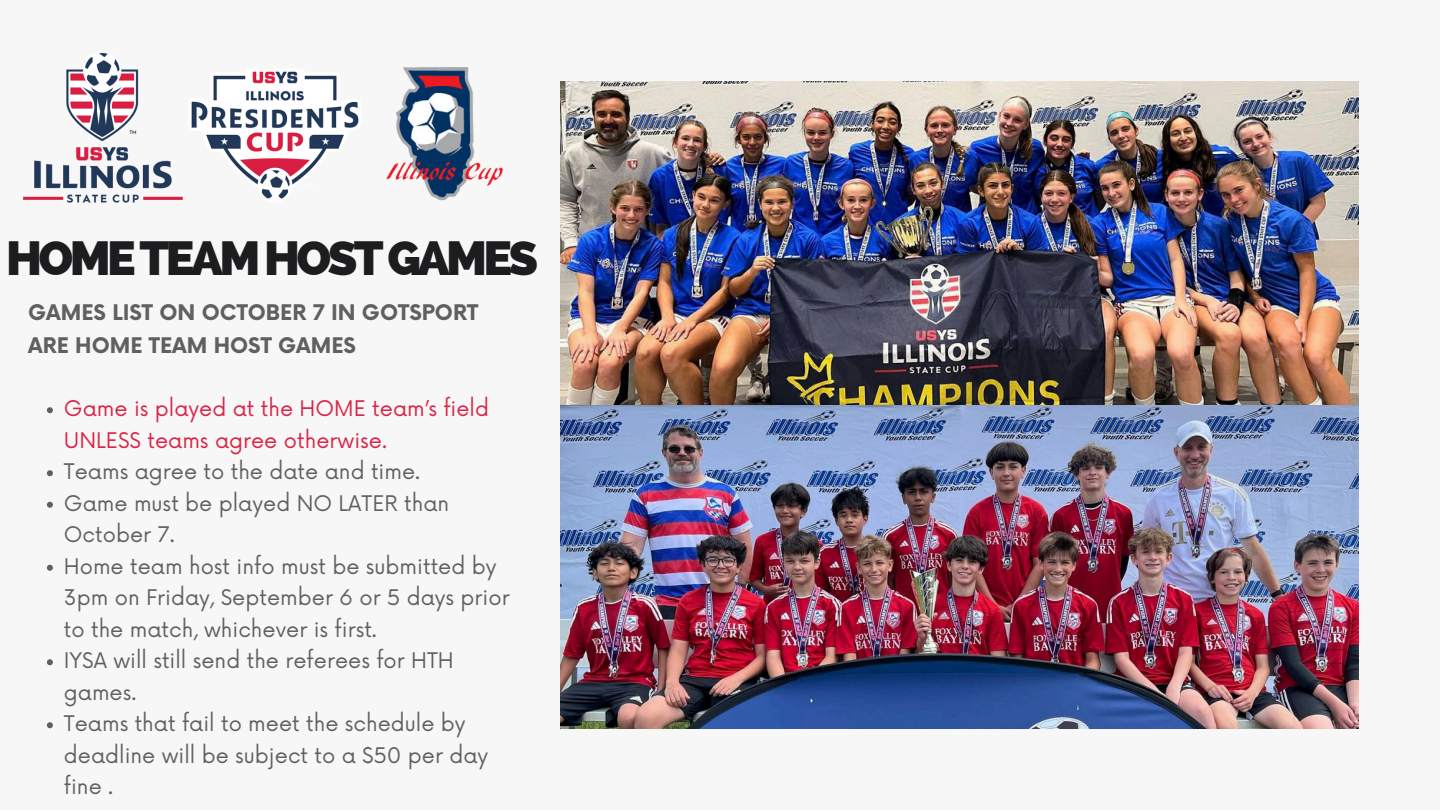
<style>
.page{position:relative;width:1440px;height:810px;background:#f7f7f7}
.page>*{position:absolute;margin:0;border:0;box-sizing:border-box;transform-origin:0 0}
.t1{font:800 48px "Raleway";letter-spacing:-.075em;color:#1d1d1f}
.t2{font:21px/31.5px "Now";color:#606060}
.t3{font:21px/31.5px "Now";color:#db2446}
.t4{font:700 21px/32.2px "Now";color:#606060}
</style>
<div class="page">
<svg style="left:47px;top:407px;width:6px;height:6px"></svg>
<svg style="left:47px;top:470px;width:6px;height:6px"></svg>
<svg style="left:47px;top:502px;width:6px;height:6px"></svg>
<svg style="left:47px;top:565px;width:6px;height:6px"></svg>
<svg style="left:47px;top:659px;width:6px;height:6px"></svg>
<svg style="left:47px;top:722px;width:6px;height:6px"></svg>
<img style="left:561px;top:81px;width:798px;height:648px">
<img style="left:24px;top:53px;width:159px;height:149px">
<img style="left:191px;top:71px;width:168px;height:128px">
<img style="left:386px;top:67px;width:118px;height:134px">
<p class="t1" style="left:6px;top:230px;width:533px">HOMETEAMHOSTGAMES</p>
<p class="t4" style="left:28px;top:298px;width:452px">GAMES LIST ON OCTOBER 7 IN GOTSPORT<br>ARE HOME TEAM HOST GAMES</p>
<p class="t3" style="left:64px;top:394px;width:427px">Game is played at the HOME team’s field<br>UNLESS teams agree otherwise.</p>
<p class="t2" style="left:64px;top:457px;width:358px">Teams agree to the date and time.</p>
<h1 class="t2" style="left:64px;top:488px;width:387px">Game must be played NO LATER than<br>October 7.</h1>
<h2 class="t2" style="left:64px;top:551px;width:447px">Home team host info must be submitted by<br>3pm on Friday, September 6 or 5 days prior to the match, whichever is first.</h2>
<p class="t2" style="left:64px;top:646px;width:392px">IYSA will still send the referees for HTH games.</p>
<p class="t2" style="left:64px;top:709px;width:426px">Teams that fail to meet the schedule by deadline will be subject to a $50 per day fine .</p>
</div>
